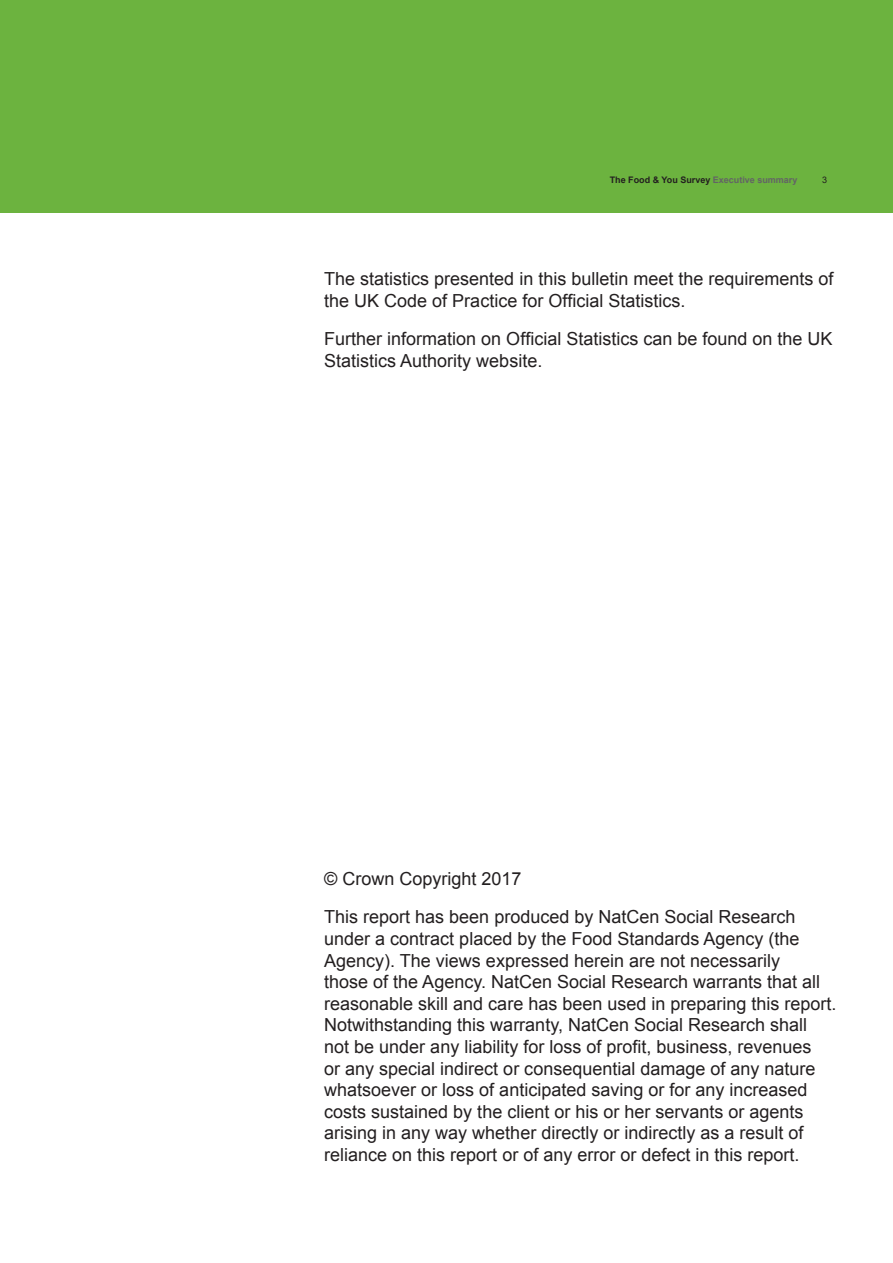
<style>
.page{position:relative;width:893px;height:1263px;background:#fff}
.page>*{position:absolute;margin:0;border:0;box-sizing:border-box;transform-origin:0 0}
.Default{font:18px/21.6px "Arial";color:#231f20}
.t1{font:700 9px "Arial";color:#231f20}
.t2{font:9px "Arial";color:#231f20}
.s1{color:#636366}
</style>
<div class="page">
<div style="left:0;top:0;width:893px;height:213px;background:#6cb33f"></div>
<p class="t1" style="left:610px;top:174px;width:189px">The Food &amp; You Survey <span class="s1">Executive summary</span></p>
<p class="t2" style="left:822px;top:174px;width:7px">3</p>
<p class="Default" style="left:324px;top:268px;width:511px">The statistics presented in this bulletin meet the requirements of the UK Code of Practice for Official Statistics.</p>
<p class="Default" style="left:324px;top:329px;width:510px">Further information on Official Statistics can be found on the UK<br>Statistics Authority website.</p>
<p class="Default" style="left:324px;top:868px;width:199px">© Crown Copyright 2017</p>
<p class="Default" style="left:324px;top:906px;width:514px">This report has been produced by NatCen Social Research under a contract placed by the Food Standards Agency (the Agency). The views expressed herein are not necessarily<br>those of the Agency. NatCen Social Research warrants that all reasonable skill and care has been used in preparing this report.<br>Notwithstanding this warranty, NatCen Social Research shall not be under any liability for loss of profit, business, revenues<br>or any special indirect or consequential damage of any nature whatsoever or loss of anticipated saving or for any increased costs sustained by the client or his or her servants or agents arising in any way whether directly or indirectly as a result of reliance on this report or of any error or defect in this report.</p>
</div>
